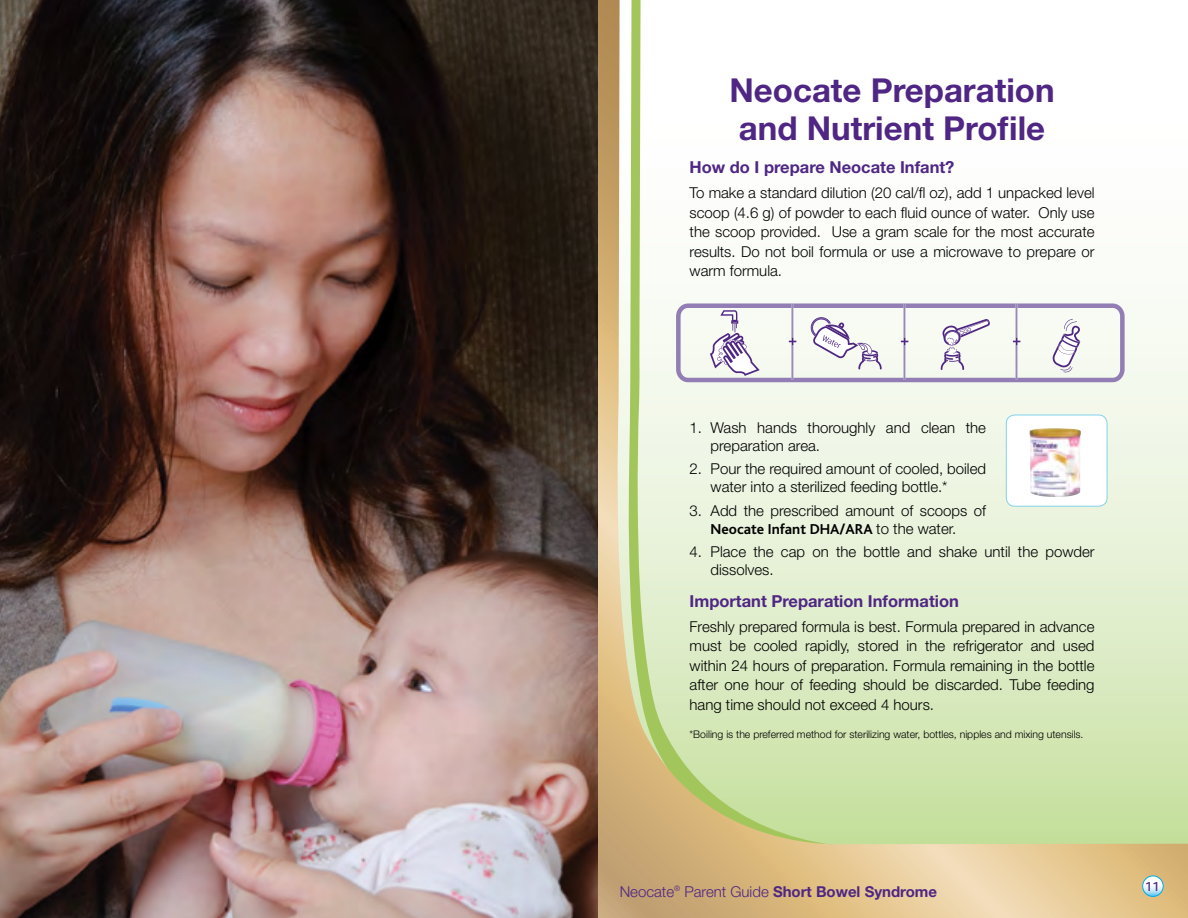
<style>
.page{position:relative;width:1188px;height:918px;background:#fff}
.page>*{position:absolute;margin:0;border:0;box-sizing:border-box;transform-origin:0 0}
.t1{font:700 33px/37.5px "Helvetica Neue";color:#4f2683}
.t2{font:700 16.5px "Helvetica Neue";color:#4f2683}
.t3{font:300 15px/19.5px "Helvetica Neue";color:#000}
.t4{font:300 15px "Helvetica Neue";color:#4f2683}
.t5{font:700 15px "Bliss";color:#000}
.t6{font:500 13.5px "Bliss";color:#4f2683}
.t7{font:300 10.5px "Helvetica Neue";color:#000}
.s1{font-family:"Helvetica Neue";font-weight:300}
.s2{font-weight:700}
</style>
<div class="page">
<svg style="left:597px;top:0;width:591px;height:918px"></svg>
<img style="left:0;top:0;width:597px;height:918px">
<svg style="left:1143px;top:876px;width:20px;height:20px"></svg>
<div style="left:1143px;top:876px;width:20px;height:21px;border:1px solid #00adeb;border-radius:50%"></div>
<svg style="left:676px;top:303px;width:449px;height:79px"></svg>
<img style="left:1006px;top:415px;width:101px;height:91px;border-radius:9px">
<div style="left:1006px;top:415px;width:101px;height:92px;border:1px solid #81d3ed;border-radius:9px"></div>
<img style="left:1030px;top:428px;width:21px;height:68px">
<h1 class="t1" style="left:730px;top:71px;width:327px">Neocate Preparation and Nutrient Profile</h1>
<p class="t2" style="left:690px;top:157px;width:266px">How do I prepare Neocate Infant?</p>
<p class="t3" style="left:690px;top:183px;width:407px;text-align:justify">To make a standard dilution (20 cal/fl oz), add 1 unpacked level scoop (4.6 g) of powder to each fluid ounce of water. Only use the scoop provided. Use a gram scale for the most accurate results. Do not boil formula or use a microwave to prepare or warm formula.</p>
<p class="t3" style="left:711px;top:418px;width:277px;line-height:18px;text-indent:-21px">1. Wash hands thoroughly and clean the preparation area.</p>
<p class="t3" style="left:711px;top:460px;width:277px;line-height:18px;text-indent:-21px">2. Pour the required amount of cooled, boiled water into a sterilized feeding bottle.*</p>
<p class="t3" style="left:690px;top:500px;width:298px">3. Add the prescribed amount of scoops of</p>
<p class="t5" style="left:711px;top:521px;width:247px">Neocate Infant DHA/ARA <span class="s1">to the water.</span></p>
<p class="t3" style="left:711px;top:543px;width:386px;line-height:18px;text-indent:-21px">4. Place the cap on the bottle and shake until the powder dissolves.</p>
<p class="t2" style="left:690px;top:591px;width:271px">Important Preparation Information</p>
<p class="t3" style="left:690px;top:617px;width:407px;text-align:justify">Freshly prepared formula is best. Formula prepared in advance must be cooled rapidly, stored in the refrigerator and used within 24 hours of preparation. Formula remaining in the bottle after one hour of feeding should be discarded. Tube feeding hang time should not exceed 4 hours.</p>
<p class="t7" style="left:690px;top:728px;width:396px">*Boiling is the preferred method for sterilizing water, bottles, nipples and mixing utensils.</p>
<p class="t4" style="left:620px;top:883px;width:319px">Neocate<sup>®</sup> Parent Guide <span class="s2">Short Bowel Syndrome</span></p>
<p class="t6" style="left:1145px;top:879px;width:16px">11</p>
</div>
